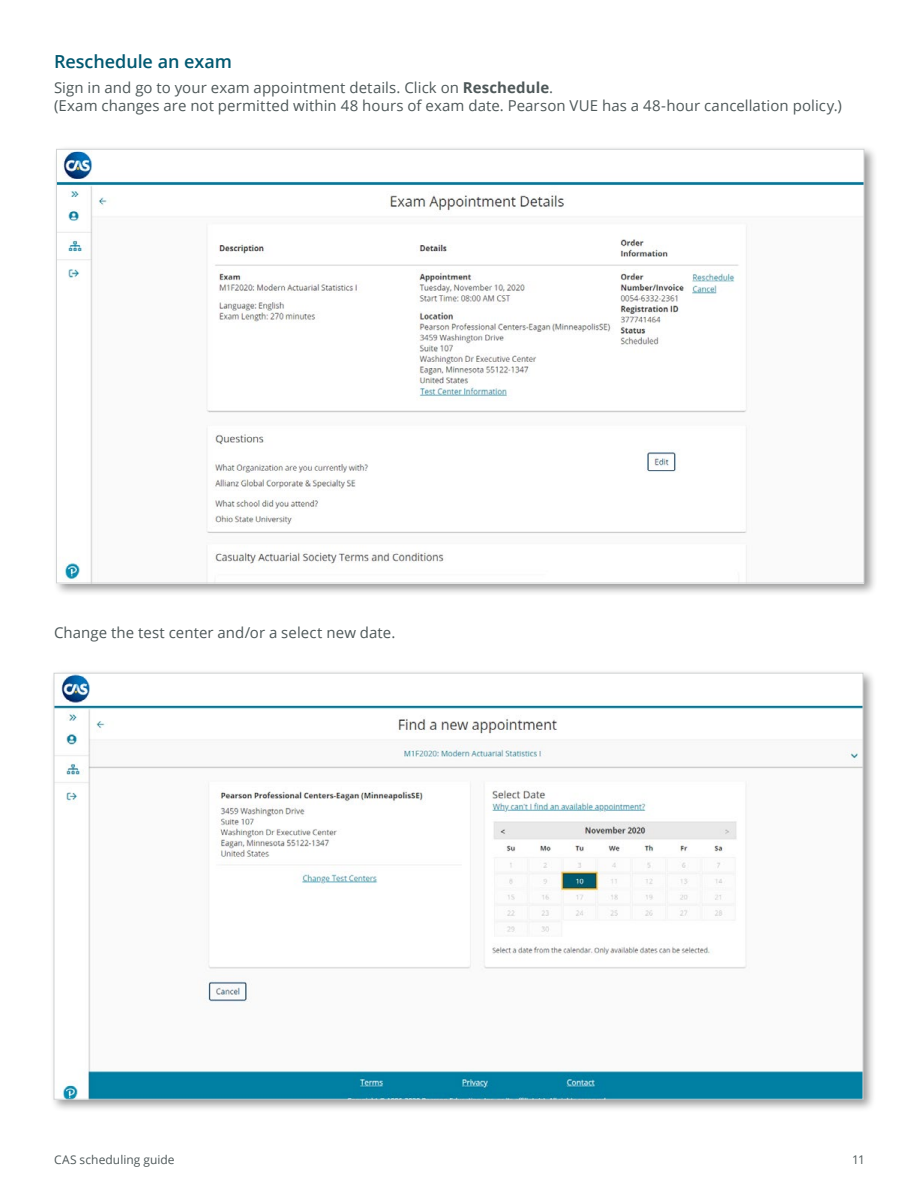
<style>
.page{position:relative;width:918px;height:1188px;background:#fff}
.page>*{position:absolute;margin:0;border:0;box-sizing:border-box;transform-origin:0 0}
.t1{font:600 18px "Open Sans";letter-spacing:-.005em;color:#005870}
.t2{font:15px/18px "Open Sans";letter-spacing:.005em;color:#4e5859}
.t3{font:12px "Open Sans";letter-spacing:.005em;color:#4e5859}
.s1{font-weight:700}
</style>
<div class="page">
<div style="left:52px;top:145px;width:825px;height:452px;background:#000;opacity:.4"></div>
<img style="left:58px;top:151px;width:804px;height:430px">
<div style="left:50px;top:669px;width:826px;height:443px;background:#000;opacity:.4"></div>
<img style="left:56px;top:675px;width:805px;height:422px">
<p class="t1" style="left:54px;top:49px;width:179px">Reschedule an exam</p>
<p class="t2" style="left:54px;top:78px;width:789px">Sign in and go to your exam appointment details. Click on <span class="s1">Reschedule</span>.<br>(Exam changes are not permitted within 48 hours of exam date. Pearson VUE has a 48-hour cancellation policy.)</p>
<p class="t2" style="left:54px;top:623px;width:343px">Change the test center and/or a select new date.</p>
<p class="t3" style="left:54px;top:1151px;width:122px">CAS scheduling guide</p>
<p class="t3" style="left:852px;top:1151px;width:14px">11</p>
</div>
